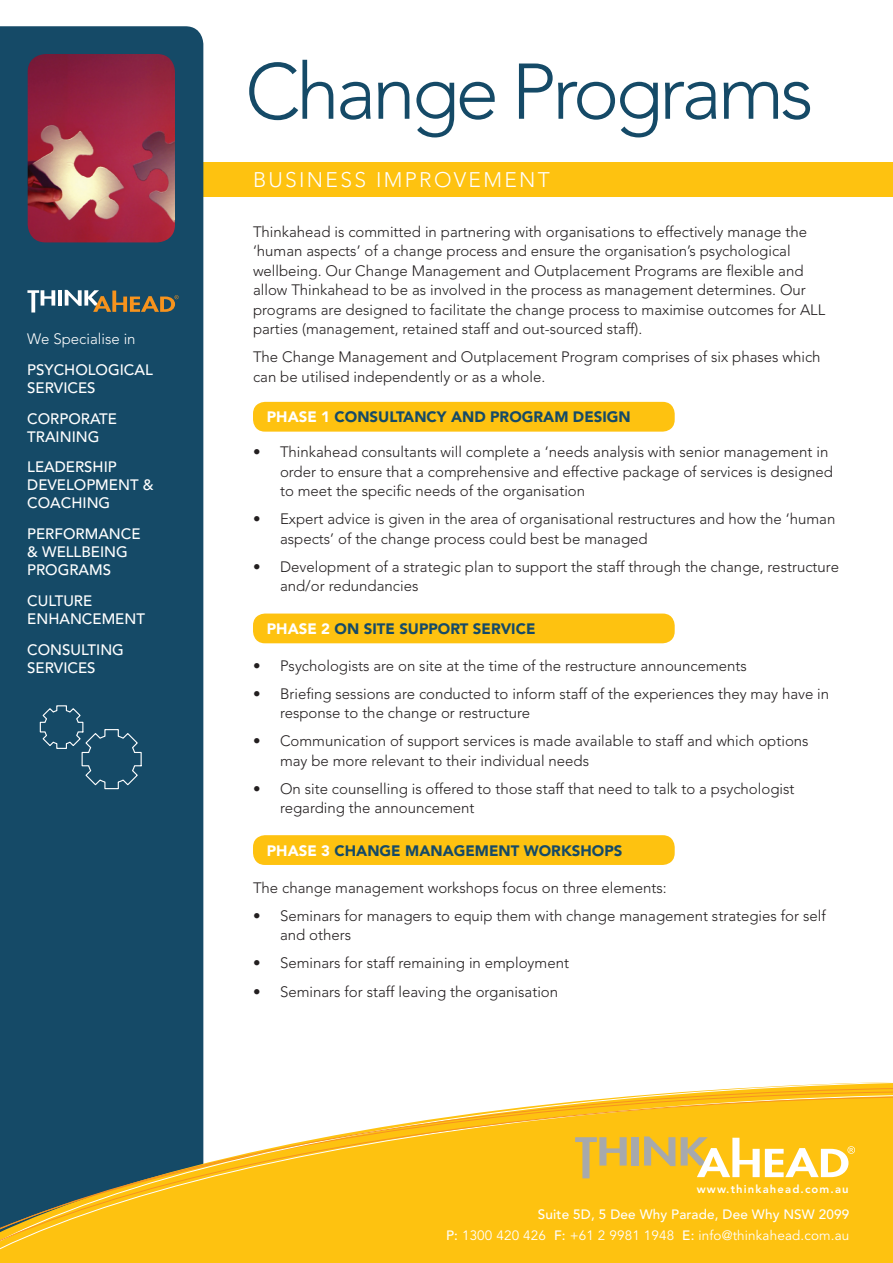
<style>
.page{position:relative;width:893px;height:1263px;background:#fff}
.page>*{position:absolute;margin:0;border:0;box-sizing:border-box;transform-origin:0 0}
.t1{font:300 78px "Avenir";letter-spacing:-.05em;color:#154a67}
.t2{font:300 21px "Avenir";letter-spacing:.11em;color:#fff}
.t3{font:300 15px/19.5px "Avenir";color:#231f20}
.t4{font:500 15px/18px "Avenir";color:#fff}
.t5{font:900 15px "Avenir";color:#154a67}
.t6{font:300 15px "Avenir";color:#fff}
.t7{font:13.5px "Avenir";letter-spacing:.01em;color:#fff}
.t8{font:500 13.5px "Avenir";letter-spacing:.01em;color:#fff}
.t9{font:800 11.25px "Avenir";letter-spacing:.1em;color:#fff}
.s1{color:#fff}
.s2{font-weight:500}
</style>
<div class="page">
<div style="left:198px;top:162px;width:695px;height:35px;background:#fec210"></div>
<div style="left:0;top:26px;width:203px;height:1054px;background:#154a67"></div>
<svg style="left:27px;top:290px;width:28px;height:22px"></svg>
<hr style="left:58px;top:290px;width:4px;height:16px;background:#fff">
<svg style="left:65px;top:290px;width:114px;height:22px;background:#697064"></svg>
<svg style="left:0;top:1080px;width:893px;height:7px"></svg>
<svg style="left:0;top:1087px;width:893px;height:9px"></svg>
<svg style="left:0;top:1096px;width:893px;height:167px;background:#ddb737"></svg>
<img style="left:28px;top:54px;width:147px;height:188px">
<svg style="left:39px;top:705px;width:103px;height:85px;background:#22546f"></svg>
<div style="left:253px;top:402px;width:422px;height:30px;background:#fec210;border-radius:12px"></div>
<div style="left:253px;top:613px;width:422px;height:30px;background:#fec210;border-radius:12px"></div>
<div style="left:253px;top:835px;width:422px;height:30px;background:#fec210;border-radius:12px"></div>
<p class="t6" style="left:27px;top:330px;width:110px">We Specialise in</p>
<p class="t4" style="left:27px;top:361px;width:127px">PSYCHOLOGICAL<br>SERVICES</p>
<p class="t4" style="left:27px;top:410px;width:91px">CORPORATE<br>TRAINING</p>
<p class="t4" style="left:27px;top:459px;width:128px">LEADERSHIP<br>DEVELOPMENT &amp;<br>COACHING</p>
<p class="t4" style="left:27px;top:525px;width:115px">PERFORMANCE &amp; WELLBEING<br>PROGRAMS</p>
<p class="t4" style="left:27px;top:592px;width:119px">CULTURE<br>ENHANCEMENT</p>
<p class="t4" style="left:27px;top:641px;width:98px">CONSULTING<br>SERVICES</p>
<p class="t1" style="left:245px;top:46px;width:570px">Change Programs</p>
<p class="t2" style="left:253px;top:168px;width:298px">BUSINESS IMPROVEMENT</p>
<p class="t3" style="left:253px;top:222px;width:574px">Thinkahead is committed in partnering with organisations to effectively manage the ‘human aspects’ of a change process and ensure the organisation’s psychological wellbeing. Our Change Management and Outplacement Programs are flexible and allow Thinkahead to be as involved in the process as management determines. Our programs are designed to facilitate the change process to maximise outcomes for ALL parties (management, retained staff and out-sourced staff).</p>
<p class="t3" style="left:253px;top:347px;width:569px">The Change Management and Outplacement Program comprises of six phases which can be utilised independently or as a whole.</p>
<p class="t5" style="left:267px;top:407px;width:365px"><span class="s1">PHASE 1</span> CONSULTANCY AND PROGRAM DESIGN</p>
<p class="t3" style="left:280px;top:442px;width:555px;text-indent:-27px">• Thinkahead consultants will complete a ‘needs analysis with senior management in order to ensure that a comprehensive and effective package of services is designed to meet the specific needs of the organisation</p>
<p class="t3" style="left:280px;top:509px;width:557px;text-indent:-27px">• Expert advice is given in the area of organisational restructures and how the ‘human aspects’ of the change process could best be managed</p>
<p class="t3" style="left:280px;top:557px;width:560px;text-indent:-27px">• Development of a strategic plan to support the staff through the change, restructure and/or redundancies</p>
<p class="t5" style="left:267px;top:619px;width:270px"><span class="s1">PHASE 2</span> ON SITE SUPPORT SERVICE</p>
<p class="t3" style="left:253px;top:656px;width:495px">• Psychologists are on site at the time of the restructure announcements</p>
<p class="t3" style="left:280px;top:684px;width:551px;text-indent:-27px">• Briefing sessions are conducted to inform staff of the experiences they may have in response to the change or restructure</p>
<p class="t3" style="left:280px;top:731px;width:530px;text-indent:-27px">• Communication of support services is made available to staff and which options may be more relevant to their individual needs</p>
<p class="t3" style="left:280px;top:779px;width:516px;text-indent:-27px">• On site counselling is offered to those staff that need to talk to a psychologist regarding the announcement</p>
<p class="t5" style="left:267px;top:841px;width:357px"><span class="s1">PHASE 3</span> CHANGE MANAGEMENT WORKSHOPS</p>
<p class="t3" style="left:253px;top:878px;width:415px">The change management workshops focus on three elements:</p>
<p class="t3" style="left:280px;top:906px;width:547px;text-indent:-27px">• Seminars for managers to equip them with change management strategies for self and others</p>
<p class="t3" style="left:253px;top:954px;width:318px">• Seminars for staff remaining in employment</p>
<p class="t3" style="left:253px;top:982px;width:307px">• Seminars for staff leaving the organisation</p>
<p class="t9" style="left:697px;top:1182px;width:153px">www.thinkahead.com.au</p>
<p class="t8" style="left:538px;top:1207px;width:313px">Suite 5D, 5 Dee Why Parade, Dee Why NSW 2099</p>
<p class="t7" style="left:446px;top:1228px;width:405px"><span class="s2">P:</span> 1300 420 426 <span class="s2">F:</span> +61 2 9981 1948 <span class="s2">E:</span> info@thinkahead.com.au</p>
</div>
